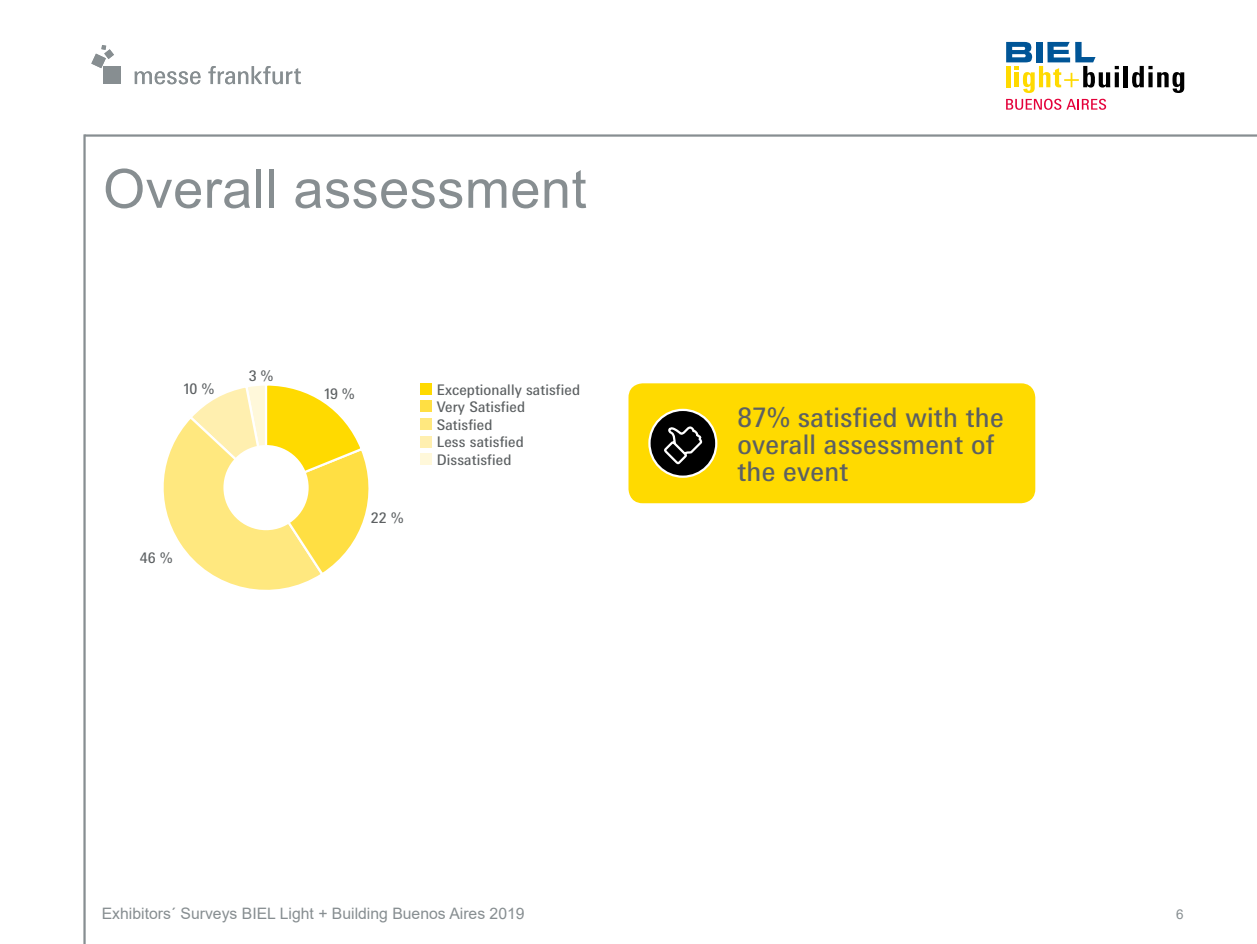
<style>
.page{position:relative;width:1257px;height:944px;background:#fff}
.page>*{position:absolute;margin:0;border:0;box-sizing:border-box;transform-origin:0 0}
.t1{font:54px "Arial";letter-spacing:.01em;color:#878e91}
.t2{font:27px/27px "Messe Univers";letter-spacing:.01em;color:#5c6062}
.t3{font:15.75px "Arial";color:#878e91}
.t4{font:14.62px/17.6px "Messe Univers";letter-spacing:.01em;color:#5c6062}
.t5{font:13.5px "Arial";color:#878e91}
</style>
<div class="page">
<div style="left:1123px;top:66px;width:5px;height:21px;background:#000"></div>
<svg style="left:1132px;top:66px;width:52px;height:27px"></svg>
<svg style="left:1006px;top:42px;width:112px;height:51px"></svg>
<svg style="left:1006px;top:99px;width:100px;height:11px"></svg>
<div style="left:420px;top:383px;width:11px;height:11px;background:#ffda00"></div>
<div style="left:420px;top:401px;width:11px;height:11px;background:#ffdf43"></div>
<div style="left:420px;top:418px;width:11px;height:12px;background:#ffe87f"></div>
<div style="left:420px;top:436px;width:11px;height:11px;background:#ffefaf"></div>
<div style="left:420px;top:454px;width:11px;height:11px;background:#fff8da"></div>
<div style="left:628px;top:383px;width:407px;height:120px;background:#ffda00;border-radius:14px"></div>
<svg style="left:649px;top:410px;width:67px;height:67px;background:#1b1b1b"></svg>
<div style="left:648px;top:409px;width:69px;height:69px;border:2px solid #fff;border-radius:50%"></div>
<svg style="left:661px;top:424px;width:44px;height:42px;background:#2b2b2b"></svg>
<svg style="left:163px;top:385px;width:206px;height:205px"></svg>
<div style="left:223px;top:445px;width:86px;height:85px;background:#fff;border:2px solid #fff;border-radius:50%"></div>
<div style="left:103px;top:66px;width:18px;height:18px;background:#878e91"></div>
<svg style="left:91px;top:45px;width:23px;height:23px"></svg>
<svg style="left:135px;top:71px;width:66px;height:13px"></svg>
<svg style="left:208px;top:66px;width:93px;height:18px"></svg>
<hr style="left:83px;top:134px;width:3px;height:810px;background:#878e91">
<hr style="left:85px;top:134px;width:1171px;height:3px;background:#878e91">
<h1 class="t1" style="left:103px;top:152px;width:485px">Overall assessment</h1>
<p class="t4" style="left:184px;top:380px;width:32px">10 %</p>
<p class="t4" style="left:249px;top:367px;width:26px">3 %</p>
<p class="t4" style="left:140px;top:549px;width:34px">46 %</p>
<p class="t4" style="left:324px;top:385px;width:32px">19 %</p>
<p class="t4" style="left:371px;top:508px;width:34px">22 %</p>
<p class="t4" style="left:437px;top:380px;width:145px">Exceptionally satisfied<br>Very Satisfied<br>Satisfied<br>Less satisfied<br>Dissatisfied</p>
<h2 class="t2" style="left:737px;top:404px;width:268px">87% satisfied with the overall assessment of the event</h2>
<p class="t3" style="left:102px;top:902px;width:424px">Exhibitors´ Surveys BIEL Light + Building Buenos Aires 2019</p>
<p class="t5" style="left:1176px;top:905px;width:9px">6</p>
</div>
